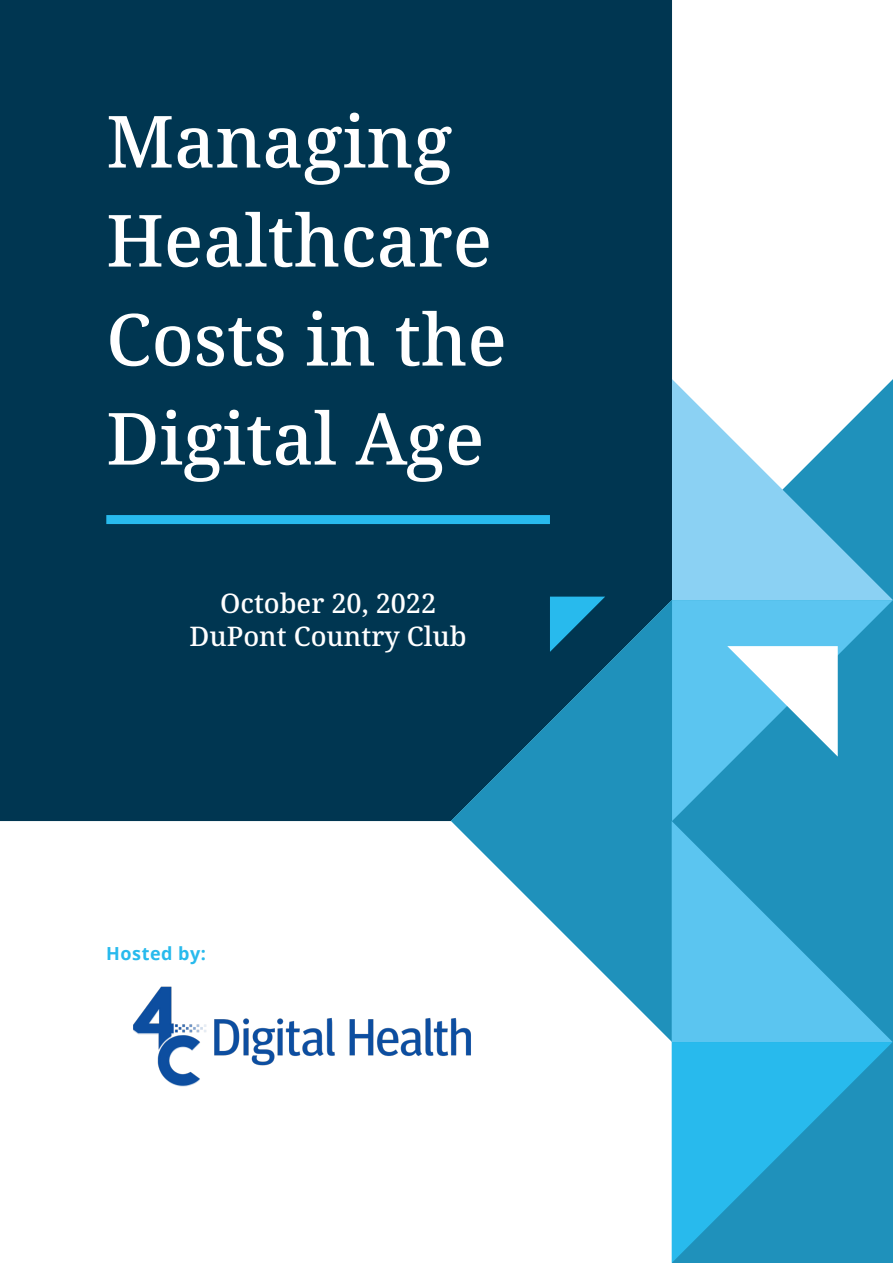
<style>
.page{position:relative;width:893px;height:1263px;background:#fff}
.page>*{position:absolute;margin:0;border:0;box-sizing:border-box;transform-origin:0 0}
.Title_48_pt{font:500 72px/99px "Noto Serif";color:#fff}
.Title_18_pt{font:500 27px "Noto Serif";color:#fff}
.Heading_12_pt{font:700 18px "Open Sans";letter-spacing:.03em;color:#28baed}
</style>
<div class="page">
<div style="left:0;top:0;width:672px;height:821px;background:#003651"></div>
<div style="left:106px;top:515px;width:444px;height:9px;background:#28baed"></div>
<svg style="left:451px;top:366px;width:221px;height:897px"></svg>
<svg style="left:672px;top:821px;width:221px;height:221px;background:#3caad5"></svg>
<svg style="left:672px;top:379px;width:221px;height:221px;fill:#8bd1f3"></svg>
<svg style="left:672px;top:600px;width:221px;height:221px;background:#3ba9d4"></svg>
<svg style="left:672px;top:1042px;width:221px;height:221px;background:#23a5d3"></svg>
<svg style="left:727px;top:646px;width:111px;height:111px"></svg>
<svg style="left:550px;top:597px;width:55px;height:55px;background:#13779e"></svg>
<img style="left:133px;top:968px;width:365px;height:138px">
<p class="Title_48_pt" style="left:106px;top:94px;width:387px">Managing<br>Healthcare</p>
<p class="Title_48_pt" style="left:106px;top:292px;width:402px">Costs in the</p>
<p class="Title_48_pt" style="left:106px;top:391px;width:379px">Digital Age</p>
<p class="Title_18_pt" style="left:220px;top:585px;width:218px">October 20, 2022</p>
<p class="Title_18_pt" style="left:189px;top:618px;width:279px">DuPont Country Club</p>
<p class="Heading_12_pt" style="left:106px;top:940px;width:101px">Hosted by:</p>
</div>
